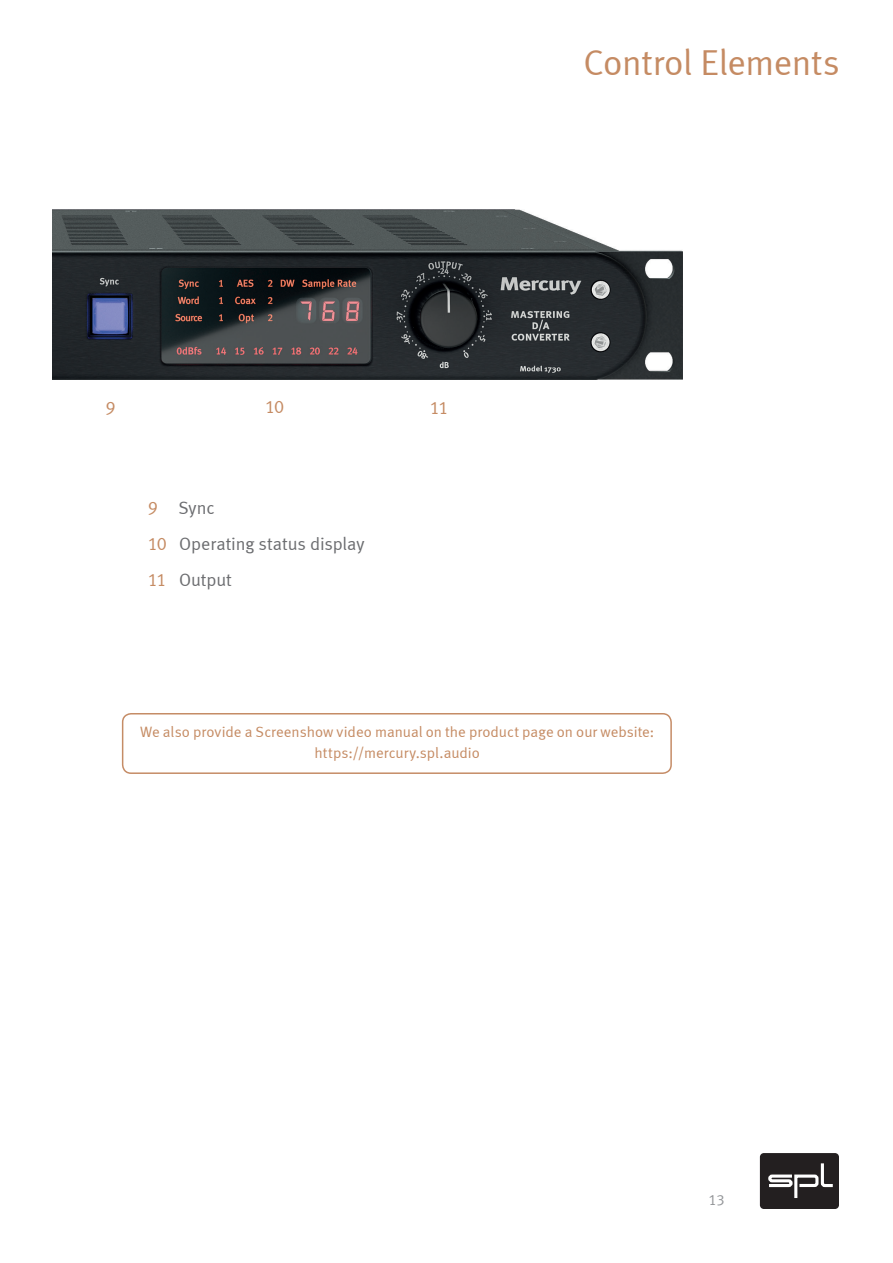
<style>
.page{position:relative;width:893px;height:1263px;background:#fff}
.page>*{position:absolute;margin:0;border:0;box-sizing:border-box;transform-origin:0 0}
.t1{font:36px "Meta Normal LF";letter-spacing:-.01em;color:#c58b63}
.t2{font:18px/36px "Meta Normal LF";letter-spacing:-.005em;color:#6c6d70}
.t3{font:18px "Meta Normal LF";color:#c58b63}
.t4{font:15px/21px "Meta Normal LF";color:#c58b63;text-align:center}
.t5{font:15px "Meta Normal LF";color:#939598}
.s1{color:#c58b63}
</style>
<div class="page">
<div style="left:760px;top:1153px;width:79px;height:56px;background:#231f20;border-radius:4px"></div>
<svg style="left:768px;top:1163px;width:65px;height:35px"></svg>
<div style="left:122px;top:713px;width:550px;height:61px;border:2px solid #c58c66;border-radius:9px"></div>
<img style="left:52px;top:209px;width:631px;height:171px">
<p class="t3" style="left:105px;top:397px;width:12px">9</p>
<p class="t3" style="left:265px;top:396px;width:21px">10</p>
<p class="t3" style="left:430px;top:397px;width:20px">11</p>
<p class="t2" style="left:148px;top:489px;width:218px"><span class="s1">9</span> Sync<br><span class="s1">10</span> Operating status display<br><span class="s1">11</span> Output</p>
<h1 class="t1" style="left:583px;top:41px;width:258px">Control Elements</h1>
<p class="t4" style="left:140px;top:721px;width:516px">We also provide a Screenshow video manual on the product page on our website: https://mercury.spl.audio</p>
<p class="t5" style="left:709px;top:1191px;width:18px">13</p>
</div>
